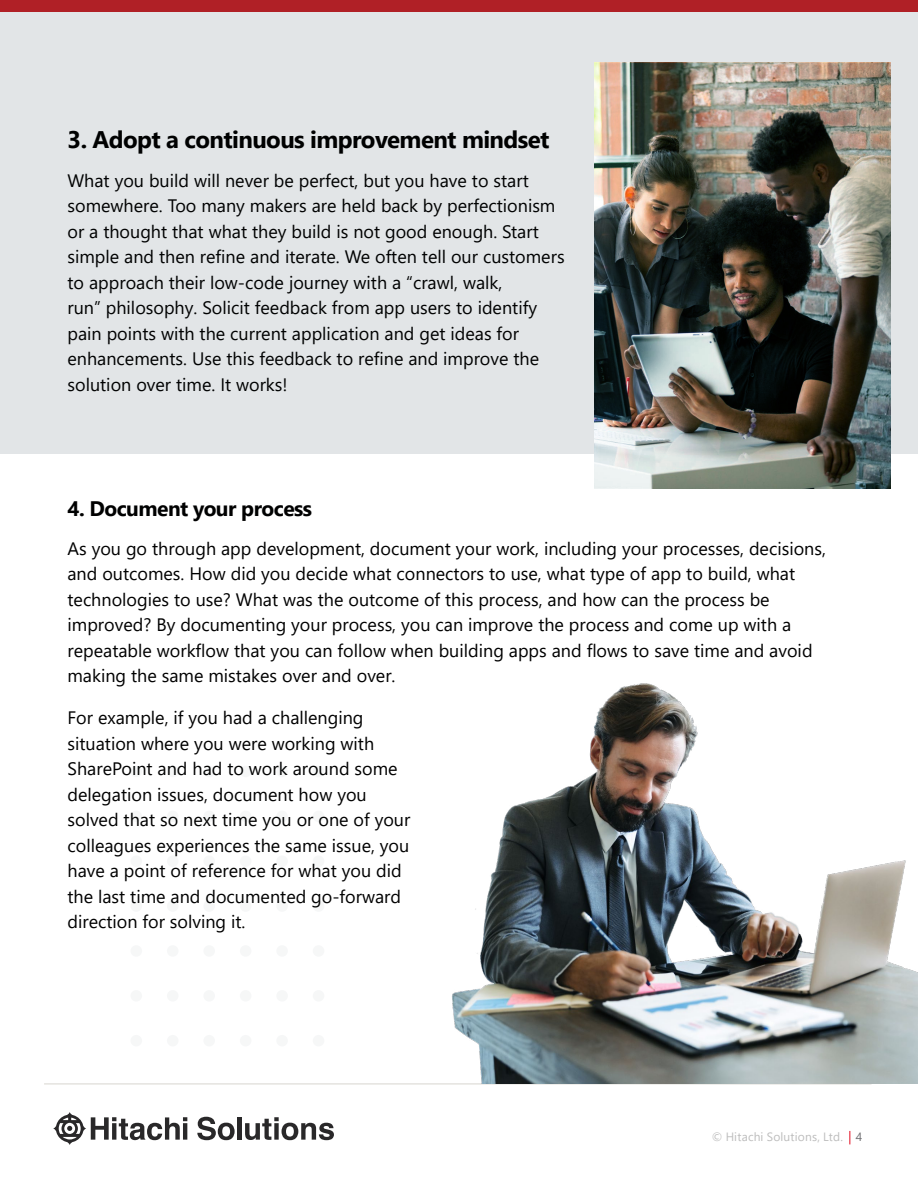
<style>
.page{position:relative;width:918px;height:1188px;background:#fff}
.page>*{position:absolute;margin:0;border:0;box-sizing:border-box;transform-origin:0 0}
.t1{font:700 24px "Segoe UI";letter-spacing:-.025em;color:#000101}
.t2{font:700 21px "Segoe UI";letter-spacing:-.025em;color:#000101}
.t3{font:18px/25.5px "Segoe UI";color:#000101}
.t4{font:12px "Segoe UI";letter-spacing:.015em;color:#bdbdbd}
.s1{color:#717174}
</style>
<div class="page">
<div style="left:0;top:0;width:918px;height:454px;background:#e2e5e7"></div>
<svg style="left:53px;top:1112px;width:134px;height:33px"></svg>
<hr style="left:183px;top:1123px;width:4px;height:17px;background:#292829">
<svg style="left:197px;top:1117px;width:38px;height:23px"></svg>
<div style="left:237px;top:1117px;width:5px;height:23px;background:#292829"></div>
<svg style="left:245px;top:1117px;width:89px;height:23px"></svg>
<svg style="left:849px;top:1131px;width:1px;height:13px"></svg>
<div style="left:0;top:0;width:918px;height:11px;background:#b02026"></div>
<hr style="left:44px;top:1084px;width:828px;height:1px;background:#d7d5cf">
<img style="left:435px;top:683px;width:483px;height:401px">
<div style="left:130px;top:1035px;width:12px;height:11px;background:#f6f7f7;border-radius:50%"></div>
<div style="left:130px;top:990px;width:12px;height:12px;background:#f6f7f7;border-radius:50%"></div>
<div style="left:130px;top:945px;width:12px;height:12px;background:#f6f7f7;border-radius:50%"></div>
<div style="left:130px;top:900px;width:12px;height:12px;background:#f6f7f7;border-radius:50%"></div>
<div style="left:130px;top:855px;width:12px;height:12px;background:#f6f7f7;border-radius:50%"></div>
<div style="left:130px;top:811px;width:12px;height:11px;background:#f6f7f7;border-radius:50%"></div>
<div style="left:130px;top:766px;width:12px;height:11px;background:#f6f7f7;border-radius:50%"></div>
<div style="left:167px;top:1035px;width:12px;height:11px;background:#f6f7f7;border-radius:50%"></div>
<div style="left:167px;top:990px;width:12px;height:12px;background:#f6f7f7;border-radius:50%"></div>
<div style="left:167px;top:945px;width:12px;height:12px;background:#f6f7f7;border-radius:50%"></div>
<div style="left:167px;top:900px;width:12px;height:12px;background:#f6f7f7;border-radius:50%"></div>
<div style="left:167px;top:855px;width:12px;height:12px;background:#f6f7f7;border-radius:50%"></div>
<div style="left:167px;top:811px;width:12px;height:11px;background:#f6f7f7;border-radius:50%"></div>
<div style="left:167px;top:766px;width:12px;height:11px;background:#f6f7f7;border-radius:50%"></div>
<div style="left:203px;top:1035px;width:12px;height:11px;background:#f6f7f7;border-radius:50%"></div>
<div style="left:203px;top:990px;width:12px;height:12px;background:#f6f7f7;border-radius:50%"></div>
<div style="left:203px;top:945px;width:12px;height:12px;background:#f6f7f7;border-radius:50%"></div>
<div style="left:203px;top:900px;width:12px;height:12px;background:#f6f7f7;border-radius:50%"></div>
<div style="left:203px;top:855px;width:12px;height:12px;background:#f6f7f7;border-radius:50%"></div>
<div style="left:203px;top:811px;width:12px;height:11px;background:#f6f7f7;border-radius:50%"></div>
<div style="left:203px;top:766px;width:12px;height:11px;background:#f6f7f7;border-radius:50%"></div>
<div style="left:240px;top:1035px;width:11px;height:11px;background:#f6f7f7;border-radius:50%"></div>
<div style="left:240px;top:990px;width:11px;height:12px;background:#f6f7f7;border-radius:50%"></div>
<div style="left:240px;top:945px;width:11px;height:12px;background:#f6f7f7;border-radius:50%"></div>
<div style="left:240px;top:900px;width:11px;height:12px;background:#f6f7f7;border-radius:50%"></div>
<div style="left:240px;top:855px;width:11px;height:12px;background:#f6f7f7;border-radius:50%"></div>
<div style="left:240px;top:811px;width:11px;height:11px;background:#f6f7f7;border-radius:50%"></div>
<div style="left:240px;top:766px;width:11px;height:11px;background:#f6f7f7;border-radius:50%"></div>
<div style="left:276px;top:1035px;width:12px;height:11px;background:#f6f7f7;border-radius:50%"></div>
<div style="left:276px;top:990px;width:12px;height:12px;background:#f6f7f7;border-radius:50%"></div>
<div style="left:276px;top:945px;width:12px;height:12px;background:#f6f7f7;border-radius:50%"></div>
<div style="left:276px;top:900px;width:12px;height:12px;background:#f6f7f7;border-radius:50%"></div>
<div style="left:276px;top:855px;width:12px;height:12px;background:#f6f7f7;border-radius:50%"></div>
<div style="left:276px;top:811px;width:12px;height:11px;background:#f6f7f7;border-radius:50%"></div>
<div style="left:276px;top:766px;width:12px;height:11px;background:#f6f7f7;border-radius:50%"></div>
<div style="left:313px;top:1035px;width:11px;height:11px;background:#f6f7f7;border-radius:50%"></div>
<div style="left:313px;top:990px;width:11px;height:12px;background:#f6f7f7;border-radius:50%"></div>
<div style="left:313px;top:945px;width:11px;height:12px;background:#f6f7f7;border-radius:50%"></div>
<div style="left:313px;top:900px;width:11px;height:12px;background:#f6f7f7;border-radius:50%"></div>
<div style="left:313px;top:855px;width:11px;height:12px;background:#f6f7f7;border-radius:50%"></div>
<div style="left:313px;top:811px;width:11px;height:11px;background:#f6f7f7;border-radius:50%"></div>
<div style="left:313px;top:766px;width:11px;height:11px;background:#f6f7f7;border-radius:50%"></div>
<img style="left:594px;top:63px;width:297px;height:425px">
<h1 class="t1" style="left:68px;top:116px;width:484px">3. Adopt a continuous improvement mindset</h1>
<p class="t3" style="left:68px;top:166px;width:499px">What you build will never be perfect, but you have to start somewhere. Too many makers are held back by perfectionism or a thought that what they build is not good enough. Start simple and then refine and iterate. We often tell our customers to approach their low-code journey with a “crawl, walk,<br>run” philosophy. Solicit feedback from app users to identify pain points with the current application and get ideas for enhancements. Use this feedback to refine and improve the solution over time. It works!</p>
<p class="t2" style="left:68px;top:489px;width:246px">4. Document your process</p>
<p class="t3" style="left:68px;top:534px;width:760px">As you go through app development, document your work, including your processes, decisions, and outcomes. How did you decide what connectors to use, what type of app to build, what technologies to use? What was the outcome of this process, and how can the process be improved? By documenting your process, you can improve the process and come up with a repeatable workflow that you can follow when building apps and flows to save time and avoid making the same mistakes over and over.</p>
<p class="t3" style="left:68px;top:704px;width:344px">For example, if you had a challenging situation where you were working with SharePoint and had to work around some delegation issues, document how you solved that so next time you or one of your colleagues experiences the same issue, you have a point of reference for what you did the last time and documented go-forward direction for solving it.</p>
<p class="t4" style="left:712px;top:1125px;width:152px">© Hitachi Solutions, Ltd. <span class="s1">4</span></p>
</div>
